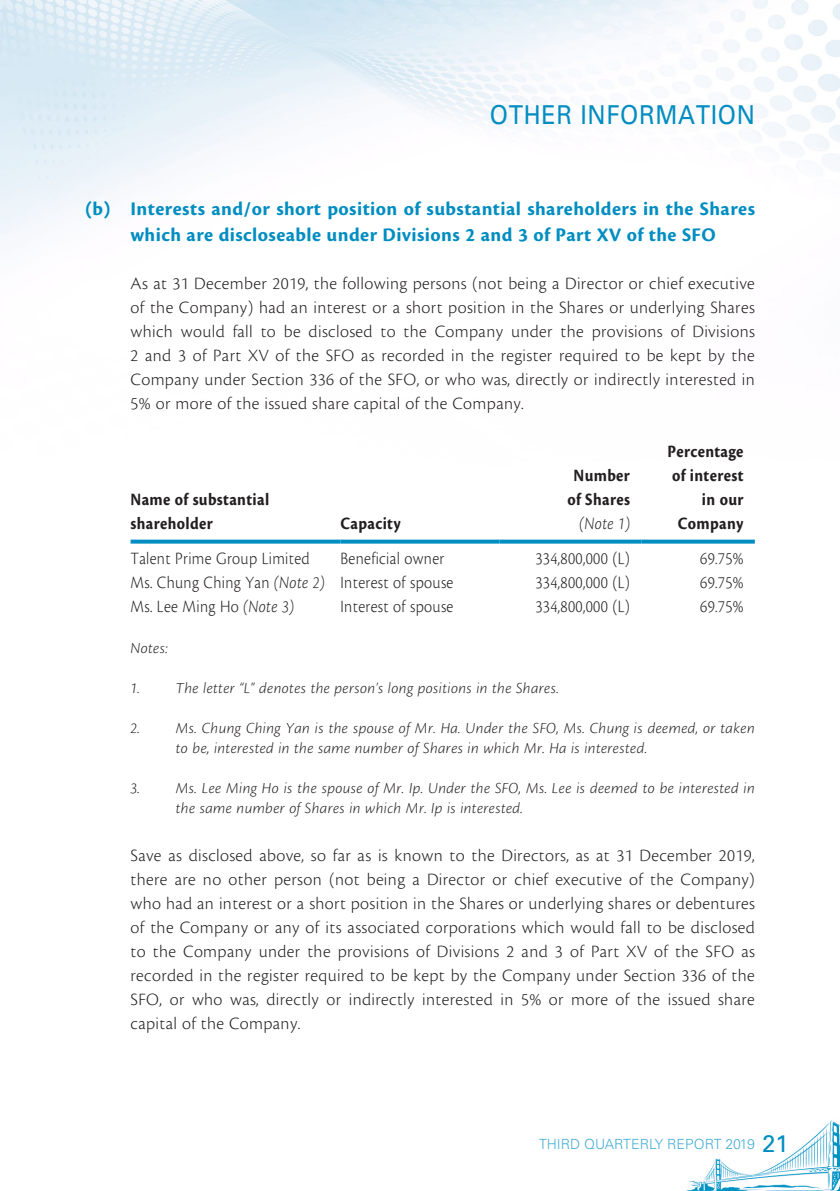
<style>
.page{position:relative;width:840px;height:1191px;background:#fff}
.page>*{position:absolute;margin:0;border:0;box-sizing:border-box;transform-origin:0 0}
.t1{font:26px "Univers LT Std";letter-spacing:.03em;color:#008dc1;scale:.9 1}
._02_H2{font:700 20px/26px "Cronos Pro";letter-spacing:.02em;color:#008dc1;text-align:center}
._00_txt{font:300 18px/24px "Cronos Pro";letter-spacing:.02em;color:#231f20;text-align:justify}
._50_Table_txt{font:300 18px "Cronos Pro";letter-spacing:.02em;color:#231f20;scale:.9 1}
._50_Table_txt-2{font:700 18px/24px "Cronos Pro";letter-spacing:.02em;color:#231f20;scale:.9 1}
._50_Table_txt-3{font:italic 300 18px "Cronos Pro";color:#231f20;scale:.9 1}
._06_Notes{font:italic 300 16px/20px "Cronos Pro";letter-spacing:.02em;color:#231f20}
.t2{font:300 14px "Univers LT Std";color:#46aed4}
.s1{font-style:italic}
.s2{font-weight:400;font-size:24px;color:#008dc1}
</style>
<div class="page">
<img style="left:0;top:0;width:839px;height:1191px">
<svg style="left:130px;top:539px;width:210px;height:4px"></svg>
<svg style="left:340px;top:539px;width:159px;height:4px"></svg>
<svg style="left:499px;top:539px;width:142px;height:4px"></svg>
<svg style="left:641px;top:539px;width:113px;height:4px"></svg>
<h1 class="t1" style="left:489px;top:99px;width:296px">OTHER INFORMATION</h1>
<p class="_02_H2" style="left:85px;top:196px;width:671px">(b) Interests and/or short position of substantial shareholders in the Shares which are discloseable under Divisions 2 and 3 of Part XV of the SFO</p>
<p class="_00_txt" style="left:130px;top:271px;width:625px">As at 31 December 2019, the following persons (not being a Director or chief executive of the Company) had an interest or a short position in the Shares or underlying Shares which would fall to be disclosed to the Company under the provisions of Divisions 2 and 3 of Part XV of the SFO as recorded in the register required to be kept by the Company under Section 336 of the SFO, or who was, directly or indirectly interested in 5% or more of the issued share capital of the Company.</p>
<p class="_50_Table_txt-2" style="left:130px;top:487px;width:155px">Name of substantial shareholder</p>
<p class="_50_Table_txt-2" style="left:340px;top:511px;width:68px">Capacity</p>
<p class="_50_Table_txt-2" style="left:573px;top:463px;width:64px">Number</p>
<p class="_50_Table_txt-2" style="left:567px;top:487px;width:71px">of Shares</p>
<p class="_50_Table_txt-3" style="left:579px;top:513px;width:58px">(Note 1)</p>
<p class="_50_Table_txt-2" style="left:667px;top:439px;width:86px">Percentage</p>
<p class="_50_Table_txt-2" style="left:671px;top:463px;width:81px">of interest</p>
<p class="_50_Table_txt-2" style="left:701px;top:487px;width:48px">in our</p>
<p class="_50_Table_txt-2" style="left:677px;top:511px;width:74px">Company</p>
<p class="_50_Table_txt" style="left:130px;top:548px;width:200px">Talent Prime Group Limited</p>
<p class="_50_Table_txt" style="left:340px;top:548px;width:117px">Beneficial owner</p>
<p class="_50_Table_txt" style="left:535px;top:548px;width:106px">334,800,000 (L)</p>
<p class="_50_Table_txt" style="left:699px;top:548px;width:50px">69.75%</p>
<p class="_50_Table_txt" style="left:130px;top:572px;width:217px">Ms. Chung Ching Yan <span class="s1">(Note 2)</span></p>
<p class="_50_Table_txt" style="left:340px;top:572px;width:127px">Interest of spouse</p>
<p class="_50_Table_txt" style="left:535px;top:572px;width:106px">334,800,000 (L)</p>
<p class="_50_Table_txt" style="left:699px;top:572px;width:50px">69.75%</p>
<p class="_50_Table_txt" style="left:130px;top:596px;width:183px">Ms. Lee Ming Ho <span class="s1">(Note 3)</span></p>
<p class="_50_Table_txt" style="left:340px;top:596px;width:127px">Interest of spouse</p>
<p class="_50_Table_txt" style="left:535px;top:596px;width:106px">334,800,000 (L)</p>
<p class="_50_Table_txt" style="left:699px;top:596px;width:50px">69.75%</p>
<p class="_06_Notes" style="left:130px;top:638px;width:39px">Notes:</p>
<p class="_06_Notes" style="left:130px;top:678px;width:429px">1. The letter “L” denotes the person’s long positions in the Shares.</p>
<p class="_06_Notes" style="left:176px;top:718px;width:580px;text-indent:-45px">2. Ms. Chung Ching Yan is the spouse of Mr. Ha. Under the SFO, Ms. Chung is deemed, or taken to be, interested in the same number of Shares in which Mr. Ha is interested.</p>
<p class="_06_Notes" style="left:176px;top:778px;width:580px;text-indent:-45px">3. Ms. Lee Ming Ho is the spouse of Mr. Ip. Under the SFO, Ms. Lee is deemed to be interested in the same number of Shares in which Mr. Ip is interested.</p>
<p class="_00_txt" style="left:130px;top:843px;width:625px">Save as disclosed above, so far as is known to the Directors, as at 31 December 2019, there are no other person (not being a Director or chief executive of the Company) who had an interest or a short position in the Shares or underlying shares or debentures of the Company or any of its associated corporations which would fall to be disclosed to the Company under the provisions of Divisions 2 and 3 of Part XV of the SFO as recorded in the register required to be kept by the Company under Section 336 of the SFO, or who was, directly or indirectly interested in 5% or more of the issued share capital of the Company.</p>
<p class="t2" style="left:538px;top:1135px;width:251px">THIRD QUARTERLY REPORT 2019 <span class="s2">21</span></p>
</div>
